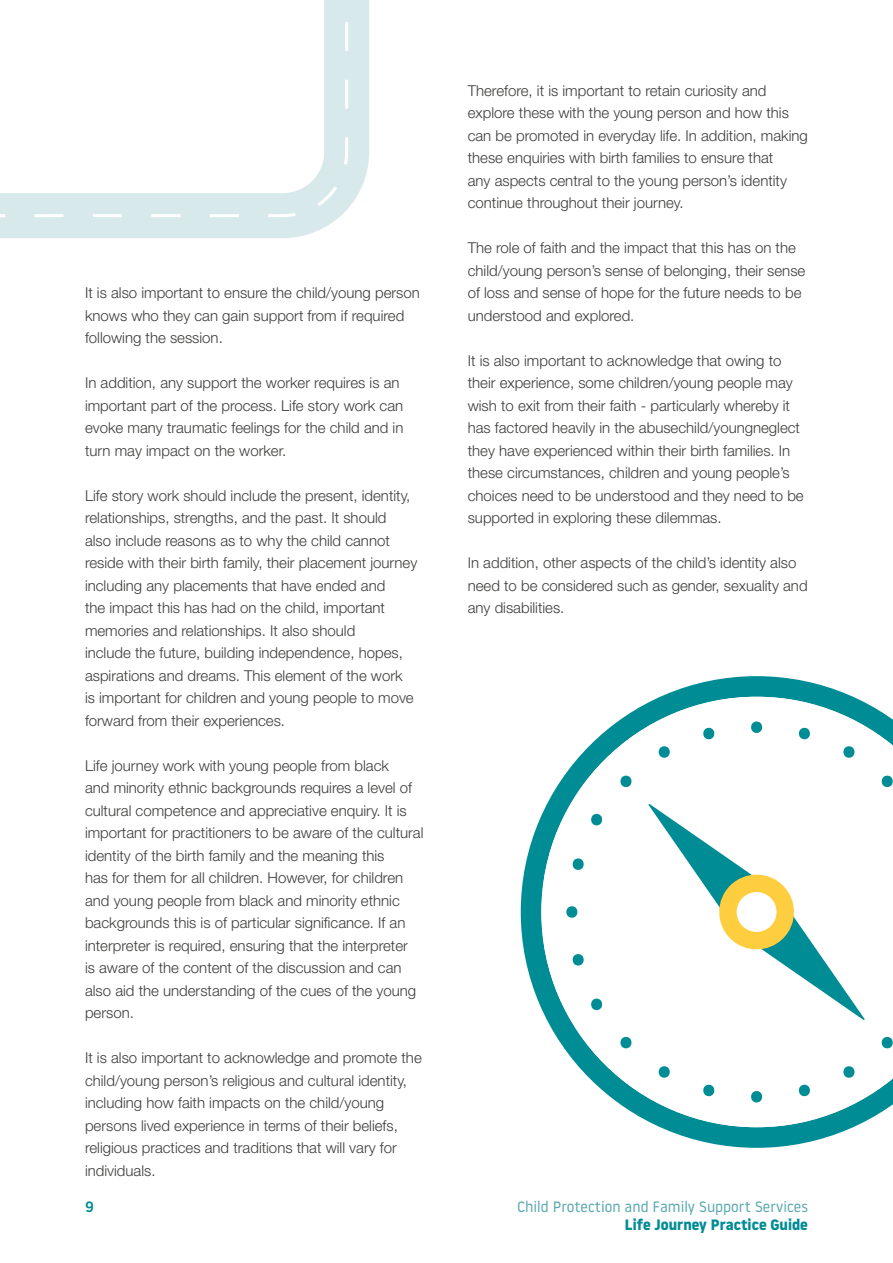
<style>
.page{position:relative;width:893px;height:1263px;background:#fff}
.page>*{position:absolute;margin:0;border:0;box-sizing:border-box;transform-origin:0 0}
.Body_text_10_15{font:300 15px/22.5px "Helvetica Neue LT Std";color:#3c3c3b}
.t1{font:15px "Noway";color:#57a7ae}
.t2{font:700 15px "Noway";color:#008c94}
.t3{font:500 15px "Noway";color:#008c94}
</style>
<div class="page">
<svg style="left:0;top:0;width:369px;height:238px;background:#ddebed"></svg>
<svg style="left:0;top:0;width:350px;height:219px"></svg>
<svg style="left:521px;top:676px;width:333px;height:472px"></svg>
<svg style="left:541px;top:697px;width:352px;height:430px"></svg>
<svg style="left:648px;top:804px;width:217px;height:216px"></svg>
<svg style="left:749px;top:721px;width:15px;height:12px"></svg>
<svg style="left:701px;top:728px;width:15px;height:11px"></svg>
<svg style="left:657px;top:746px;width:15px;height:12px"></svg>
<svg style="left:619px;top:776px;width:14px;height:11px"></svg>
<svg style="left:589px;top:814px;width:15px;height:11px"></svg>
<svg style="left:571px;top:858px;width:14px;height:12px"></svg>
<svg style="left:564px;top:906px;width:15px;height:12px"></svg>
<svg style="left:571px;top:954px;width:14px;height:11px"></svg>
<svg style="left:589px;top:999px;width:15px;height:11px"></svg>
<svg style="left:619px;top:1037px;width:14px;height:11px"></svg>
<svg style="left:657px;top:1066px;width:15px;height:12px"></svg>
<svg style="left:701px;top:1085px;width:15px;height:11px"></svg>
<svg style="left:749px;top:1091px;width:15px;height:11px"></svg>
<svg style="left:797px;top:1085px;width:15px;height:11px"></svg>
<svg style="left:842px;top:1066px;width:14px;height:12px"></svg>
<svg style="left:880px;top:1037px;width:13px;height:11px"></svg>
<svg style="left:880px;top:776px;width:13px;height:11px"></svg>
<svg style="left:842px;top:746px;width:14px;height:12px"></svg>
<svg style="left:797px;top:728px;width:15px;height:11px"></svg>
<svg style="left:715px;top:871px;width:83px;height:82px"></svg>
<p class="Body_text_10_15" style="left:85px;top:281px;width:336px">It is also important to ensure the child/young person knows who they can gain support from if required following the session.</p>
<p class="Body_text_10_15" style="left:85px;top:371px;width:320px">In addition, any support the worker requires is an important part of the process. Life story work can evoke many traumatic feelings for the child and in turn may impact on the worker.</p>
<p class="Body_text_10_15" style="left:85px;top:484px;width:334px">Life story work should include the present, identity, relationships, strengths, and the past. It should<br>also include reasons as to why the child cannot reside with their birth family, their placement journey including any placements that have ended and<br>the impact this has had on the child, important memories and relationships. It also should<br>include the future, building independence, hopes, aspirations and dreams. This element of the work<br>is important for children and young people to move forward from their experiences.</p>
<p class="Body_text_10_15" style="left:85px;top:754px;width:340px">Life journey work with young people from black<br>and minority ethnic backgrounds requires a level of cultural competence and appreciative enquiry. It is important for practitioners to be aware of the cultural identity of the birth family and the meaning this<br>has for them for all children. However, for children and young people from black and minority ethnic backgrounds this is of particular significance. If an interpreter is required, ensuring that the interpreter<br>is aware of the content of the discussion and can also aid the understanding of the cues of the young person.</p>
<p class="Body_text_10_15" style="left:85px;top:1046px;width:338px">It is also important to acknowledge and promote the child/young person’s religious and cultural identity, including how faith impacts on the child/young persons lived experience in terms of their beliefs, religious practices and traditions that will vary for individuals.</p>
<p class="t3" style="left:85px;top:1196px;width:10px">9</p>
<p class="Body_text_10_15" style="left:468px;top:79px;width:342px">Therefore, it is important to retain curiosity and explore these with the young person and how this can be promoted in everyday life. In addition, making these enquiries with birth families to ensure that<br>any aspects central to the young person’s identity continue throughout their journey.</p>
<p class="Body_text_10_15" style="left:468px;top:236px;width:339px">The role of faith and the impact that this has on the child/young person’s sense of belonging, their sense of loss and sense of hope for the future needs to be understood and explored.</p>
<p class="Body_text_10_15" style="left:468px;top:349px;width:337px">It is also important to acknowledge that owing to their experience, some children/young people may wish to exit from their faith - particularly whereby it has factored heavily in the abusechild/youngneglect they have experienced within their birth families. In these circumstances, children and young people’s choices need to be understood and they need to be supported in exploring these dilemmas.</p>
<p class="Body_text_10_15" style="left:468px;top:551px;width:341px">In addition, other aspects of the child’s identity also need to be considered such as gender, sexuality and any disabilities.</p>
<p class="t1" style="left:517px;top:1196px;width:292px">Child Protection and Family Support Services</p>
<p class="t2" style="left:625px;top:1215px;width:184px">Life Journey Practice Guide</p>
</div>
